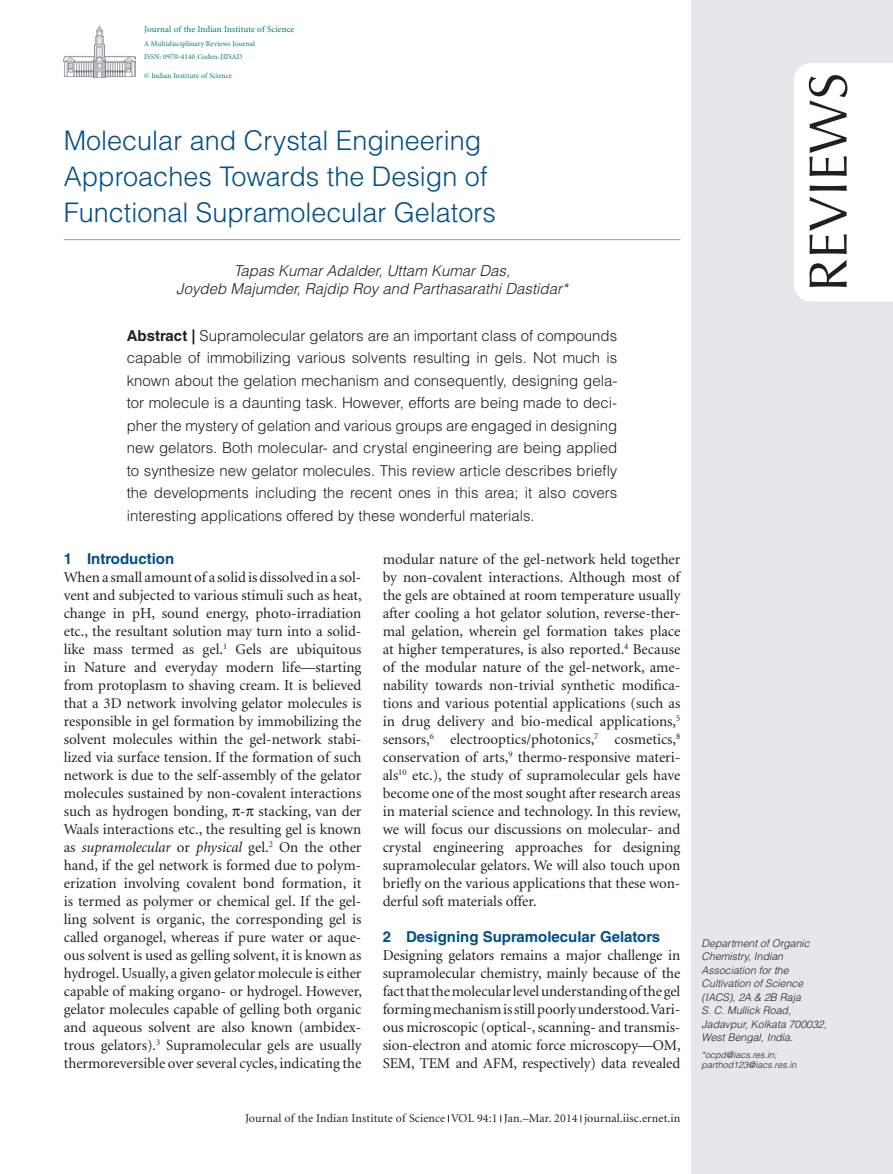
<style>
.page{position:relative;width:893px;height:1174px;background:#fff}
.page>*{position:absolute;margin:0;border:0;box-sizing:border-box;transform-origin:0 0}
.t1{font:54px "Optima";color:#231f20}
.t2{font:300 27px/36px "Helvetica LT Std";color:#014f8b}
.t3{font:15px/18px "Minion";letter-spacing:-.005em;color:#231f20;text-align:justify}
.t4{font:300 15px/22.5px "Helvetica LT Std";color:#231f20;text-align:justify}
.t5{font:italic 300 15px/18px "Helvetica LT Std";color:#231f20;text-align:center}
.t6{font:700 15px "Helvetica LT Std";color:#014f8b}
.t7{font:12px "Minion";letter-spacing:.01em;color:#231f20}
.t8{font:italic 300 10.5px/13.5px "Helvetica LT Std";color:#231f20}
.t9{font:italic 300 9px/10.5px "Helvetica LT Std";color:#231f20}
.t10{font:9px "Minion";letter-spacing:.01em;color:#00756e}
.t11{font:7.5px/13.6px "Minion";letter-spacing:.01em;color:#00756e}
.s1{font-weight:700}
.s2{font-style:italic}
</style>
<div class="page">
<div style="left:691px;top:0;width:202px;height:1174px;background:#e6e7e9"></div>
<img style="left:64px;top:25px;width:71px;height:53px">
<div style="left:794px;top:63px;width:99px;height:238px;background:#fff"></div>
<hr style="left:64px;top:239px;width:616px;height:1px;background:#939598">
<p class="t10" style="left:144px;top:25px;width:152px">Journal of the Indian Institute of Science</p>
<p class="t11" style="left:144px;top:37px;width:112px">A Multidisciplinary Reviews Journal<br>ISSN: 0970-4140 Coden-JIISAD</p>
<p class="t11" style="left:144px;top:69px;width:89px">© Indian Institute of Science</p>
<h2 class="t2" style="left:64px;top:122px;width:434px">Molecular and Crystal Engineering<br>Approaches Towards the Design of<br>Functional Supramolecular Gelators</h2>
<p class="t5" style="left:176px;top:262px;width:393px">Tapas Kumar Adalder, Uttam Kumar Das,<br>Joydeb Majumder, Rajdip Roy and Parthasarathi Dastidar*</p>
<p class="t4" style="left:127px;top:324px;width:492px"><span class="s1">Abstract |</span> Supramolecular gelators are an important class of compounds capable of immobilizing various solvents resulting in gels. Not much is known about the gelation mechanism and consequently, designing gela&shy;tor molecule is a daunting task. However, efforts are being made to deci&shy;pher the mystery of gelation and various groups are engaged in designing new gelators. Both molecular- and crystal engineering are being applied to synthesize new gelator molecules. This review article describes briefly the developments including the recent ones in this area; it also covers interesting applications offered by these wonderful materials.</p>
<p class="t6" style="left:64px;top:550px;width:112px">1 Introduction</p>
<p class="t3" style="left:64px;top:569px;width:300px">When a small amount of a solid is dissolved in a sol&shy;vent and subjected to various stimuli such as heat, change in pH, sound energy, photo-irradiation etc., the resultant solution may turn into a solid&shy;like mass termed as gel.<sup>1</sup> Gels are ubiquitous in Nature and everyday modern life—starting from protoplasm to shaving cream. It is believed that a 3D network involving gelator molecules is responsible in gel formation by immobilizing the solvent molecules within the gel-network stabi&shy;lized via surface tension. If the formation of such network is due to the self-assembly of the gelator molecules sustained by non-covalent interactions such as hydrogen bonding, - stacking, van der Waals interactions etc., the resulting gel is known as <span class="s2">supramolecular</span> or <span class="s2">physical</span> gel.<sup>2</sup> On the other hand, if the gel network is formed due to polym&shy;erization involving covalent bond formation, it is termed as polymer or chemical gel. If the gel&shy;ling solvent is organic, the corresponding gel is called organogel, whereas if pure water or aque&shy;ous solvent is used as gelling solvent, it is known as hydrogel. Usually, a given gelator molecule is either capable of making organo- or hydrogel. However, gelator molecules capable of gelling both organic and aqueous solvent are also known (ambidex&shy;trous gelators).<sup>3</sup> Supramolecular gels are usually thermoreversible over several cycles, indicating the</p>
<p class="t3" style="left:383px;top:551px;width:300px">modular nature of the gel-network held together by non-covalent interactions. Although most of the gels are obtained at room temperature usually after cooling a hot gelator solution, reverse-ther&shy;mal gelation, wherein gel formation takes place at higher temperatures, is also reported.<sup>4</sup> Because of the modular nature of the gel-network, ame&shy;nability towards non-trivial synthetic modifica&shy;tions and various potential applications (such as in drug delivery and bio-medical applications,<sup>5 </sup>sensors,<sup>6</sup> electrooptics/photonics,<sup>7</sup> cosmetics,<sup>8 </sup>conservation of arts,<sup>9</sup> thermo-responsive materi&shy;als<sup>10</sup> etc.), the study of supramolecular gels have become one of the most sought after research areas in material science and technology. In this review, we will focus our discussions on molecular- and crystal engineering approaches for designing supramolecular gelators. We will also touch upon briefly on the various applications that these won&shy;derful soft materials offer.</p>
<p class="t6" style="left:383px;top:928px;width:279px">2 Designing Supramolecular Gelators</p>
<p class="t3" style="left:383px;top:947px;width:300px">Designing gelators remains a major challenge in supramolecular chemistry, mainly because of the fact that the molecular level understanding of the gel forming mechanism is still poorly understood. Vari&shy;ous microscopic (optical-, scanning- and transmis&shy;sion-electron and atomic force microscopy—OM, SEM, TEM and AFM, respectively) data revealed</p>
<p class="t7" style="left:245px;top:1112px;width:437px">Journal of the Indian Institute of Science VOL 94:1 Jan.–Mar. 2014 journal.iisc.ernet.in</p>
<h1 class="t1" style="left:797px;top:292px;width:221px;rotate:-90deg">Reviews</h1>
<p class="t8" style="left:702px;top:936px;width:127px">Department of Organic<br>Chemistry, Indian<br>Association for the<br>Cultivation of Science (IACS), 2A &amp; 2B Raja<br>S. C. Mullick Road,<br>Jadavpur, Kolkata 700032,<br>West Bengal, India.</p>
<p class="t9" style="left:702px;top:1049px;width:96px">*ocpd@iacs.res.in; parthod123@iacs.res.in</p>
</div>
